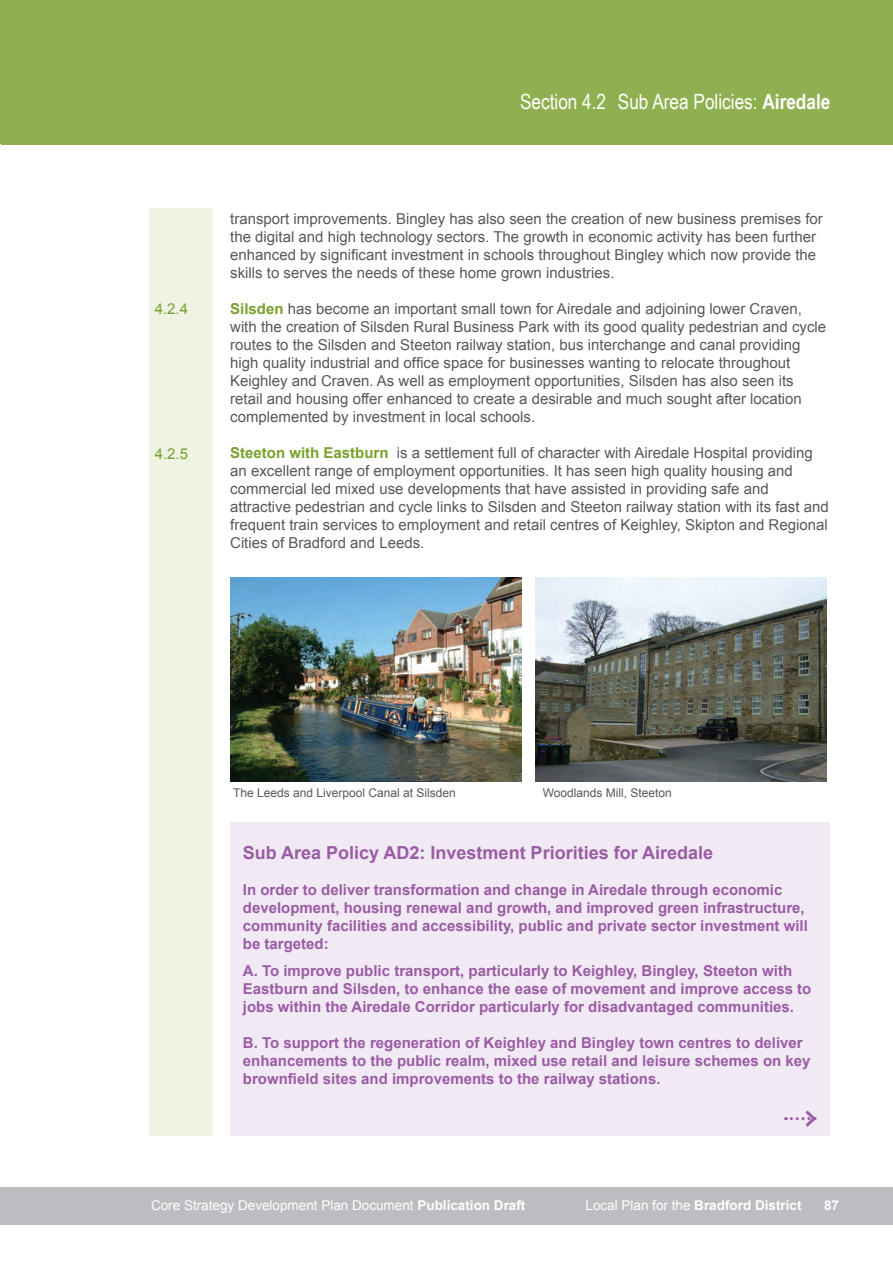
<style>
.page{position:relative;width:893px;height:1263px;background:#fff}
.page>*{position:absolute;margin:0;border:0;box-sizing:border-box;transform-origin:0 0}
.t1{font:21px "Arial Narrow";color:#fff}
.t2{font:700 18px "Arial";color:#9b5ba5}
.t3{font:15px/18px "Arial";color:#57585a}
.t4{font:700 15px/18px "Arial";color:#9b5ba5}
.t5{font:15px "Arial";color:#78a22d}
.t6{font:13.5px "Arial";color:#fff}
.t7{font:700 13.5px "Arial";color:#fff}
.t8{font:12px "Arial";color:#57585a}
.s1{font-weight:700}
.s2{font-weight:700;color:#78a22d}
.s3{font-weight:400}
</style>
<div class="page">
<hr style="left:0;top:1186px;width:1px;height:38px;background:#bcbdc0">
<hr style="left:0;top:0;width:1px;height:144px;background:#8fb051">
<div style="left:1px;top:1186px;width:892px;height:38px;background:#bcbdc0"></div>
<div style="left:2px;top:0;width:891px;height:145px;background:#8fb051"></div>
<div style="left:149px;top:208px;width:64px;height:927px;background:#eef3e3"></div>
<div style="left:230px;top:822px;width:600px;height:313px;background:#f1eaf4"></div>
<img style="left:535px;top:577px;width:292px;height:204px">
<img style="left:230px;top:577px;width:291px;height:204px">
<svg style="left:785px;top:1110px;width:32px;height:17px"></svg>
<p class="t5" style="left:155px;top:298px;width:35px">4.2.4</p>
<p class="t5" style="left:155px;top:444px;width:35px">4.2.5</p>
<h1 class="t1" style="left:520px;top:86px;width:312px">Section 4.2 Sub Area Policies: <span class="s1">Airedale</span></h1>
<p class="t3" style="left:230px;top:209px;width:594px">transport improvements. Bingley has also seen the creation of new business premises for the digital and high technology sectors. The growth in economic activity has been further enhanced by significant investment in schools throughout Bingley which now provide the skills to serves the needs of these home grown industries.</p>
<p class="t3" style="left:230px;top:299px;width:598px"><span class="s2">Silsden</span> has become an important small town for Airedale and adjoining lower Craven, with the creation of Silsden Rural Business Park with its good quality pedestrian and cycle routes to the Silsden and Steeton railway station, bus interchange and canal providing high quality industrial and office space for businesses wanting to relocate throughout Keighley and Craven. As well as employment opportunities, Silsden has also seen its retail and housing offer enhanced to create a desirable and much sought after location complemented by investment in local schools.</p>
<p class="t3" style="left:230px;top:443px;width:600px"><span class="s2">Steeton with Eastburn</span> is a settlement full of character with Airedale Hospital providing an excellent range of employment opportunities. It has seen high quality housing and commercial led mixed use developments that have assisted in providing safe and attractive pedestrian and cycle links to Silsden and Steeton railway station with its fast and frequent train services to employment and retail centres of Keighley, Skipton and Regional Cities of Bradford and Leeds.</p>
<p class="t8" style="left:233px;top:784px;width:224px">The Leeds and Liverpool Canal at Silsden</p>
<p class="t8" style="left:543px;top:784px;width:131px">Woodlands Mill, Steeton</p>
<p class="t2" style="left:243px;top:840px;width:472px">Sub Area Policy AD2: Investment Priorities for Airedale</p>
<p class="t4" style="left:243px;top:881px;width:566px">In order to deliver transformation and change in Airedale through economic development, housing renewal and growth, and improved green infrastructure, community facilities and accessibility, public and private sector investment will be targeted:</p>
<p class="t4" style="left:243px;top:962px;width:570px">A. To improve public transport, particularly to Keighley, Bingley, Steeton with<br>Eastburn and Silsden, to enhance the ease of movement and improve access to jobs within the Airedale Corridor particularly for disadvantaged communities.</p>
<p class="t4" style="left:243px;top:1034px;width:569px">B. To support the regeneration of Keighley and Bingley town centres to deliver enhancements to the public realm, mixed use retail and leisure schemes on key brownfield sites and improvements to the railway stations.</p>
<p class="t6" style="left:151px;top:1195px;width:376px">Core Strategy Development Plan Document <span class="s1">Publication Draft</span></p>
<p class="t7" style="left:585px;top:1195px;width:218px"><span class="s3">Local Plan for the</span> Bradford District</p>
<p class="t7" style="left:824px;top:1195px;width:17px">87</p>
</div>
